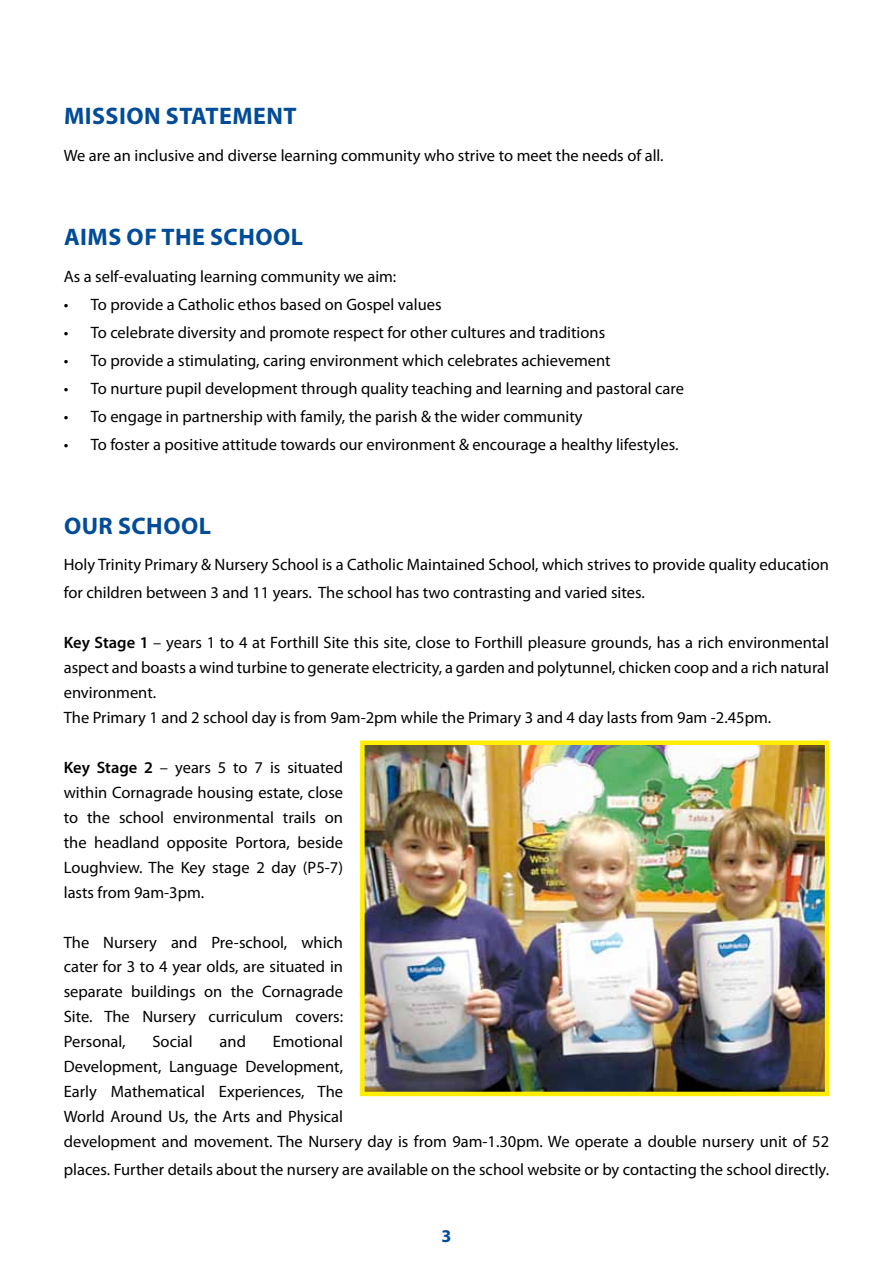
<style>
.page{position:relative;width:893px;height:1263px;background:#fff}
.page>*{position:absolute;margin:0;border:0;box-sizing:border-box;transform-origin:0 0}
.t1{font:700 24px "Myriad Pro";letter-spacing:.02em;color:#004c98}
.t2{font:700 18px "Myriad Pro";color:#004c98}
.t3{font:16.5px/24.9px "Myriad Pro";color:#000}
.s1{font-weight:600}
</style>
<div class="page">
<img style="left:365px;top:745px;width:459px;height:346px">
<div style="left:360px;top:740px;width:469px;height:356px;border:4px solid #ffed00"></div>
<h1 class="t1" style="left:64px;top:101px;width:69px">MISSION</h1>
<h1 class="t1" style="left:166px;top:101px;width:116px">STATEMENT</h1>
<p class="t3" style="left:64px;top:143px;width:601px">We are an inclusive and diverse learning community who strive to meet the needs of all.</p>
<h1 class="t1" style="left:64px;top:221px;width:240px">AIMS OF THE SCHOOL</h1>
<p class="t3" style="left:64px;top:264px;width:334px">As a self-evaluating learning community we aim:</p>
<p class="t3" style="left:64px;top:292px;width:379px">• To provide a Catholic ethos based on Gospel values</p>
<p class="t3" style="left:64px;top:320px;width:543px">• To celebrate diversity and promote respect for other cultures and traditions</p>
<p class="t3" style="left:64px;top:348px;width:548px">• To provide a stimulating, caring environment which celebrates achievement</p>
<p class="t3" style="left:64px;top:375px;width:622px">• To nurture pupil development through quality teaching and learning and pastoral care</p>
<p class="t3" style="left:64px;top:403px;width:520px">• To engage in partnership with family, the parish &amp; the wider community</p>
<p class="t3" style="left:64px;top:431px;width:616px">• To foster a positive attitude towards our environment &amp; encourage a healthy lifestyles.</p>
<h1 class="t1" style="left:64px;top:510px;width:148px">OUR SCHOOL</h1>
<p class="t3" style="left:64px;top:551px;width:767px;line-height:27.9px">Holy Trinity Primary &amp; Nursery School is a Catholic Maintained School, which strives to provide quality education for children between 3 and 11 years. The school has two contrasting and varied sites.</p>
<p class="t3" style="left:64px;top:630px;width:767px"><span class="s1">Key Stage 1</span> – years 1 to 4 at Forthill Site this site, close to Forthill pleasure grounds, has a rich environmental aspect and boasts a wind turbine to generate electricity, a garden and polytunnel, chicken coop and a rich natural environment.<br>The Primary 1 and 2 school day is from 9am-2pm while the Primary 3 and 4 day lasts from 9am -2.45pm.</p>
<p class="t3" style="left:64px;top:755px;width:281px;text-align:justify"><span class="s1">Key Stage 2</span> – years 5 to 7 is situated within Cornagrade housing estate, close to the school environmental trails on the headland opposite Portora, beside Loughview. The Key stage 2 day (P5-7) lasts from 9am-3pm.</p>
<p class="t3" style="left:64px;top:929px;width:281px;text-align:justify">The Nursery and Pre-school, which cater for 3 to 4 year olds, are situated in separate buildings on the Cornagrade Site. The Nursery curriculum covers:<br>Personal,</p>
<p class="t3" style="left:64px;top:1029px;width:767px;text-indent:209px">Emotional<br>Development, Language Development,<br>Early Mathematical Experiences, The<br>World Around Us, the Arts and Physical<br>development and movement. The Nursery day is from 9am-1.30pm. We operate a double nursery unit of 52</p>
<p class="t3" style="left:64px;top:1157px;width:767px">places. Further details about the nursery are available on the school website or by contacting the school directly.</p>
<p class="t3" style="left:152px;top:1029px;width:42px">Social</p>
<p class="t3" style="left:220px;top:1029px;width:28px">and</p>
<p class="t2" style="left:441px;top:1225px;width:11px">3</p>
</div>
